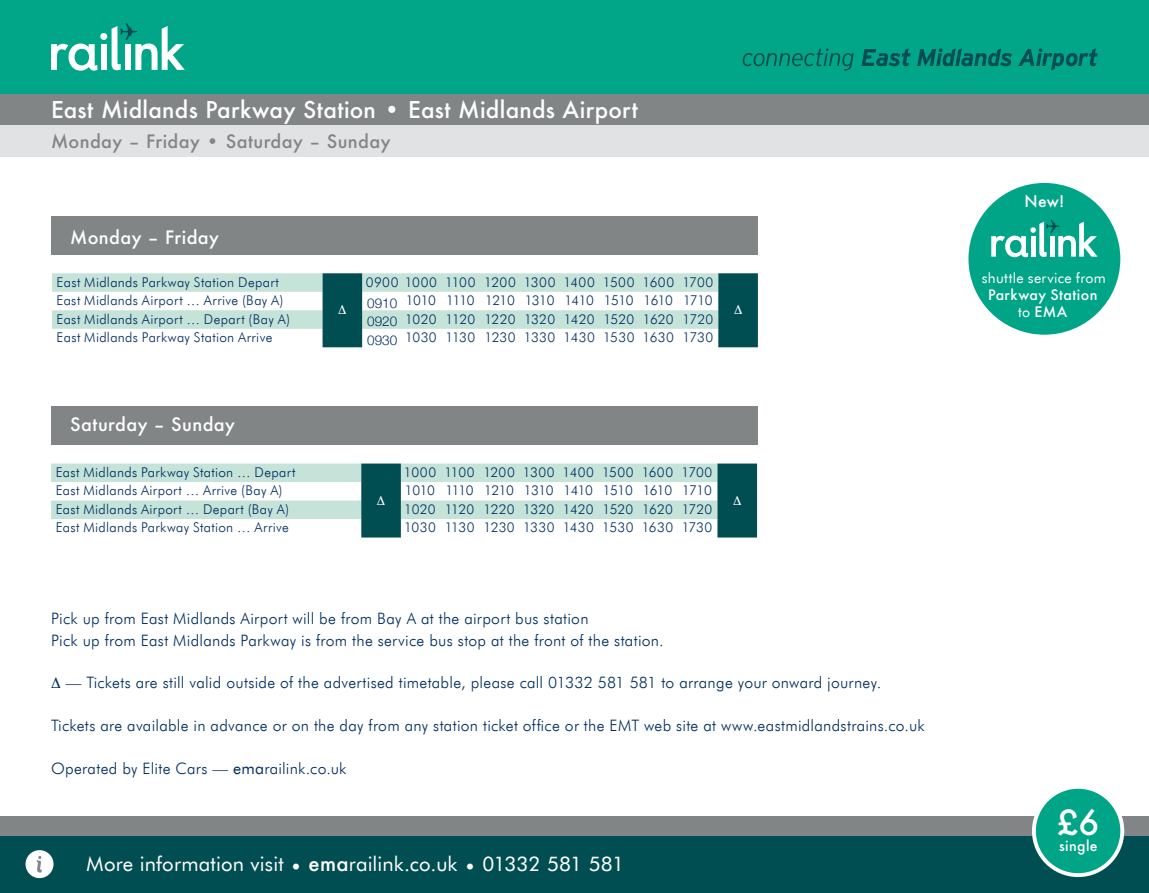
<style>
.page{position:relative;width:1149px;height:893px;background:#fff}
.page>*{position:absolute;margin:0;border:0;box-sizing:border-box;transform-origin:0 0}
.t1{font:500 33.75px "Futura";color:#fff}
.t2{font:500 22.5px "Futura";letter-spacing:.015em;color:#fff}
.t3{font:20.25px "Futura BT";letter-spacing:.005em;color:#fff}
.t4{font:500 18px "Futura";letter-spacing:.02em;color:#828586}
.t5{font:500 18px "Futura";letter-spacing:.02em;color:#fff}
.t6{font:300 15.75px/21.4px "Futura BT";letter-spacing:.015em;color:#002e5f}
.t7{font:500 15.75px "Futura";color:#fff}
.t8{font:500 14.17px/17.3px "Futura";letter-spacing:.035em;color:#fff;text-align:center}
.t9{font:14.17px "Futura BT";letter-spacing:.025em;color:#fff}
.t10{font:500 13.95px "Futura";letter-spacing:.025em;color:#fff}
.t11{font:300 13.5px "Futura BT";letter-spacing:.02em;color:#002e5f}
.t12{font:300 13.5px "Futura BT";letter-spacing:-.03em;color:#002e5f}
.s1{font-family:"Helvetica Neue"}
.s2{font-weight:400}
.s3{font-family:"Futura";font-weight:500}
.s4{font-family:"Futura BT";font-weight:400}
</style>
<div class="page">
<div style="left:0;top:836px;width:1148px;height:57px;background:#004d52"></div>
<div style="left:0;top:817px;width:1148px;height:19px;background:#828586"></div>
<div style="left:26px;top:850px;width:27px;height:28px;background:#fff;border-radius:50%"></div>
<svg style="left:36px;top:856px;width:6px;height:16px"></svg>
<div style="left:0;top:93px;width:1148px;height:32px;background:#828586"></div>
<div style="left:0;top:125px;width:1148px;height:32px;background:#e1e2e3"></div>
<div style="left:0;top:0;width:1148px;height:93px;background:#00a687"></div>
<svg style="left:51px;top:23px;width:134px;height:48px"></svg>
<svg style="left:742px;top:48px;width:111px;height:23px"></svg>
<svg style="left:861px;top:48px;width:49px;height:18px"></svg>
<svg style="left:917px;top:48px;width:94px;height:18px"></svg>
<svg style="left:1018px;top:48px;width:79px;height:23px"></svg>
<div style="left:51px;top:406px;width:706px;height:38px;background:#828586"></div>
<div style="left:51px;top:216px;width:706px;height:38px;background:#828586"></div>
<div style="left:1033px;top:787px;width:88px;height:88px;background:#00a487;border-radius:50%"></div>
<div style="left:1031px;top:785px;width:92px;height:92px;border:4px solid #fff;border-radius:50%"></div>
<div style="left:966px;top:181px;width:155px;height:156px;background:#00a487;border-radius:50%"></div>
<div style="left:964px;top:179px;width:159px;height:160px;border:4px solid #fff;border-radius:50%"></div>
<svg style="left:991px;top:220px;width:106px;height:38px"></svg>
<svg style="left:51px;top:464px;width:705px;height:73px"></svg>
<svg style="left:52px;top:273px;width:705px;height:74px"></svg>
<h2 class="t2" style="left:51px;top:94px;width:588px">East Midlands Parkway Station • East Midlands Airport</h2>
<h3 class="t4" style="left:51px;top:129px;width:341px">Monday – Friday • Saturday – Sunday</h3>
<h3 class="t5" style="left:70px;top:225px;width:150px">Monday – Friday</h3>
<p class="t11" style="left:57px;top:274px;width:224px">East Midlands Parkway Station Depart</p>
<p class="t11" style="left:366px;top:274px;width:349px">0900 1000 1100 1200 1300 1400 1500 1600 1700</p>
<p class="t11" style="left:57px;top:292px;width:228px">East Midlands Airport … Arrive (Bay A)</p>
<p class="t12" style="left:367px;top:292px;width:347px"><span class="s1">0910</span> 1010 1110 1210 1310 1410 1510 1610 1710</p>
<p class="t11" style="left:57px;top:311px;width:235px">East Midlands Airport … Depart (Bay A)</p>
<p class="t11" style="left:367px;top:311px;width:347px"><span class="s1">0920</span> 1020 1120 1220 1320 1420 1520 1620 1720</p>
<p class="t11" style="left:57px;top:329px;width:217px">East Midlands Parkway Station Arrive</p>
<p class="t11" style="left:367px;top:329px;width:347px"><span class="s1">0930</span> 1030 1130 1230 1330 1430 1530 1630 1730</p>
<h3 class="t5" style="left:70px;top:412px;width:166px">Saturday – Sunday</h3>
<p class="t11" style="left:56px;top:464px;width:241px">East Midlands Parkway Station … Depart</p>
<p class="t11" style="left:404px;top:464px;width:310px">1000 1100 1200 1300 1400 1500 1600 1700</p>
<p class="t11" style="left:56px;top:482px;width:228px">East Midlands Airport … Arrive (Bay A)</p>
<p class="t12" style="left:405px;top:482px;width:308px">1010 1110 1210 1310 1410 1510 1610 1710</p>
<p class="t11" style="left:56px;top:501px;width:235px">East Midlands Airport … Depart (Bay A)</p>
<p class="t11" style="left:404px;top:501px;width:309px">1020 1120 1220 1320 1420 1520 1620 1720</p>
<p class="t11" style="left:56px;top:519px;width:234px">East Midlands Parkway Station … Arrive</p>
<p class="t11" style="left:404px;top:519px;width:309px">1030 1130 1230 1330 1430 1530 1630 1730</p>
<p class="t6" style="left:51px;top:608px;width:614px">Pick up from East Midlands Airport will be from Bay A at the airport bus station<br>Pick up from East Midlands Parkway is from the service bus stop at the front of the station.</p>
<p class="t6" style="left:51px;top:672px;width:831px">∆ — Tickets are still valid outside of the advertised timetable, please call 01332 581 581 to arrange your onward journey.</p>
<p class="t6" style="left:51px;top:715px;width:874px">Tickets are available in advance or on the day from any station ticket office or the EMT web site at www.eastmidlandstrains.co.uk</p>
<p class="t6" style="left:51px;top:757px;width:297px">Operated by Elite Cars — <span class="s2">ema</span>railink.co.uk</p>
<h3 class="t3" style="left:86px;top:852px;width:539px">More information visit • <span class="s3">ema</span>railink.co.uk • 01332 581 581</h3>
<p class="t7" style="left:1023px;top:190px;width:42px">New!</p>
<p class="t9" style="left:981px;top:269px;width:125px">shuttle service from</p>
<p class="t8" style="left:987px;top:286px;width:111px">Parkway Station <span class="s4">to</span> EMA</p>
<h1 class="t1" style="left:1057px;top:799px;width:43px">£6</h1>
<p class="t10" style="left:1058px;top:837px;width:40px">single</p>
</div>
